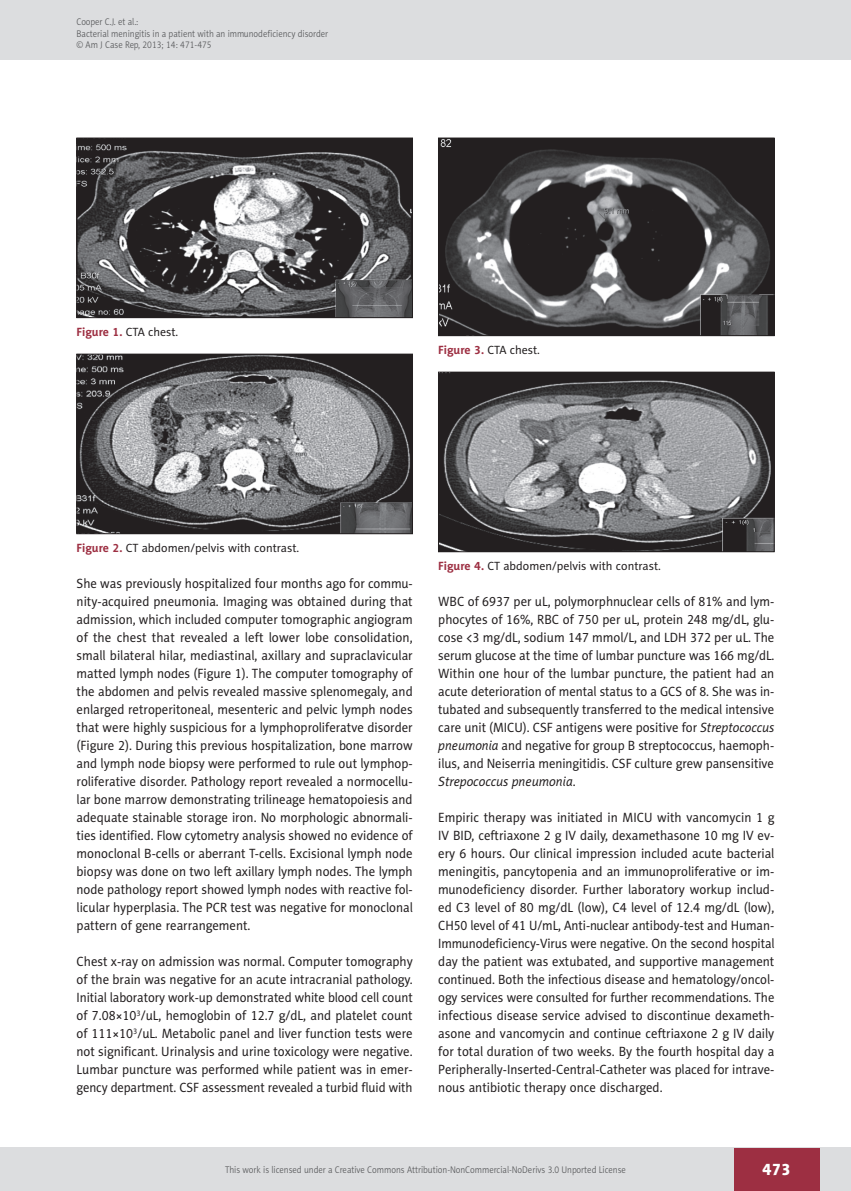
<style>
.page{position:relative;width:851px;height:1191px;background:#fff}
.page>*{position:absolute;margin:0;border:0;box-sizing:border-box;transform-origin:0 0}
.t1{font:16.5px "Naomi Sans EFN Heavy";color:#fff}
.AJCR_Body{font:13.5px/18px "Naomi Sans EFN";letter-spacing:-.005em;color:#231f20;text-align:justify;scale:.95 1}
.AJCR_Rycina_tytul{font:12px "Naomi Sans EFN";color:#231f20}
.AJCR_pagina_sygnatur{font:9.75px "Naomi Sans EFN Light";color:#57585a;scale:.9 1}
.AJCR_pagina_zywa{font:9.75px/11.2px "Naomi Sans EFN Light";color:#57585a;scale:.9 1}
.s1{font-weight:700;color:#9d2f42}
.s2{font-style:italic}
</style>
<div class="page">
<img style="left:79px;top:140px;width:331px;height:176px">
<div style="left:77px;top:138px;width:335px;height:180px;border:1px solid #231f20"></div>
<img style="left:440px;top:140px;width:332px;height:194px">
<div style="left:438px;top:138px;width:336px;height:198px;border:1px solid #231f20"></div>
<img style="left:440px;top:374px;width:332px;height:176px">
<div style="left:438px;top:372px;width:336px;height:180px;border:1px solid #231f20"></div>
<img style="left:79px;top:356px;width:331px;height:176px">
<div style="left:77px;top:354px;width:335px;height:180px;border:1px solid #231f20"></div>
<div style="left:0;top:1148px;width:850px;height:43px;background:#dcdddf"></div>
<div style="left:733px;top:1148px;width:86px;height:42px;background:#9d2f42"></div>
<div style="left:0;top:0;width:850px;height:60px;background:#dcdddf"></div>
<p class="AJCR_pagina_zywa" style="left:77px;top:16px;width:281px">Cooper C.J. et al.:<br>Bacterial meningitis in a patient with an immunodeficiency disorder</p>
<p class="AJCR_pagina_sygnatur" style="left:77px;top:39px;width:152px">© Am J Case Rep, 2013; 14: 471-475</p>
<p class="AJCR_Rycina_tytul" style="left:77px;top:325px;width:103px"><span class="s1">Figure 1.</span> CTA chest.</p>
<p class="AJCR_Rycina_tytul" style="left:438px;top:343px;width:103px"><span class="s1">Figure 3.</span> CTA chest.</p>
<p class="AJCR_Rycina_tytul" style="left:77px;top:541px;width:224px"><span class="s1">Figure 2.</span> CT abdomen/pelvis with contrast.</p>
<p class="AJCR_Body" style="left:77px;top:574px;width:355px">She was previously hospitalized four months ago for commu&shy;nity-acquired pneumonia. Imaging was obtained during that admission, which included computer tomographic angiogram of the chest that revealed a left lower lobe consolidation, small bilateral hilar, mediastinal, axillary and supraclavicular matted lymph nodes (Figure 1). The computer tomography of the abdomen and pelvis revealed massive splenomegaly, and enlarged retroperitoneal, mesenteric and pelvic lymph nodes that were highly suspicious for a lymphoproliferatve disorder (Figure 2). During this previous hospitalization, bone marrow and lymph node biopsy were performed to rule out lymphop&shy;roliferative disorder. Pathology report revealed a normocellu&shy;lar bone marrow demonstrating trilineage hematopoiesis and adequate stainable storage iron. No morphologic abnormali&shy;ties identified. Flow cytometry analysis showed no evidence of monoclonal B-cells or aberrant T-cells. Excisional lymph node biopsy was done on two left axillary lymph nodes. The lymph node pathology report showed lymph nodes with reactive fol&shy;licular hyperplasia. The PCR test was negative for monoclonal pattern of gene rearrangement.</p>
<p class="AJCR_Body" style="left:77px;top:952px;width:355px">Chest x-ray on admission was normal. Computer tomography of the brain was negative for an acute intracranial pathology.<br>Initial laboratory work-up demonstrated white blood cell count of 7.08×10<sup>3</sup>/uL, hemoglobin of 12.7 g/dL, and platelet count of 111×10<sup>3</sup>/uL. Metabolic panel and liver function tests were not significant. Urinalysis and urine toxicology were negative.<br>Lumbar puncture was performed while patient was in emer&shy;gency department. CSF assessment revealed a turbid fluid with</p>
<p class="AJCR_Rycina_tytul" style="left:438px;top:559px;width:224px"><span class="s1">Figure 4.</span> CT abdomen/pelvis with contrast.</p>
<p class="AJCR_Body" style="left:438px;top:592px;width:355px">WBC of 6937 per uL, polymorphnuclear cells of 81% and lym&shy;phocytes of 16%, RBC of 750 per uL, protein 248 mg/dL, glu&shy;cose &lt;3 mg/dL, sodium 147 mmol/L, and LDH 372 per uL. The serum glucose at the time of lumbar puncture was 166 mg/dL.<br>Within one hour of the lumbar puncture, the patient had an acute deterioration of mental status to a GCS of 8. She was in&shy;tubated and subsequently transferred to the medical intensive care unit (MICU). CSF antigens were positive for <span class="s2">Streptococcus pneumonia</span> and negative for group B streptococcus, haemoph&shy;ilus, and Neiserria meningitidis. CSF culture grew pansensitive <span class="s2">Strepococcus pneumonia</span>.</p>
<p class="AJCR_Body" style="left:438px;top:808px;width:355px">Empiric therapy was initiated in MICU with vancomycin 1 g IV BID, ceftriaxone 2 g IV daily, dexamethasone 10 mg IV ev&shy;ery 6 hours. Our clinical impression included acute bacterial meningitis, pancytopenia and an immunoproliferative or im&shy;munodeficiency disorder. Further laboratory workup includ&shy;ed C3 level of 80 mg/dL (low), C4 level of 12.4 mg/dL (low), CH50 level of 41 U/mL, Anti-nuclear antibody-test and Human-Immunodeficiency-Virus were negative. On the second hospital day the patient was extubated, and supportive management continued. Both the infectious disease and hematology/oncol&shy;ogy services were consulted for further recommendations. The infectious disease service advised to discontinue dexameth&shy;asone and vancomycin and continue ceftriaxone 2 g IV daily for total duration of two weeks. By the fourth hospital day a Peripherally-Inserted-Central-Catheter was placed for intrave&shy;nous antibiotic therapy once discharged.</p>
<p class="AJCR_pagina_sygnatur" style="left:225px;top:1164px;width:447px">This work is licensed under a Creative Commons Attribution-NonCommercial-NoDerivs 3.0 Unported License</p>
<p class="t1" style="left:762px;top:1159px;width:30px">473</p>
</div>
